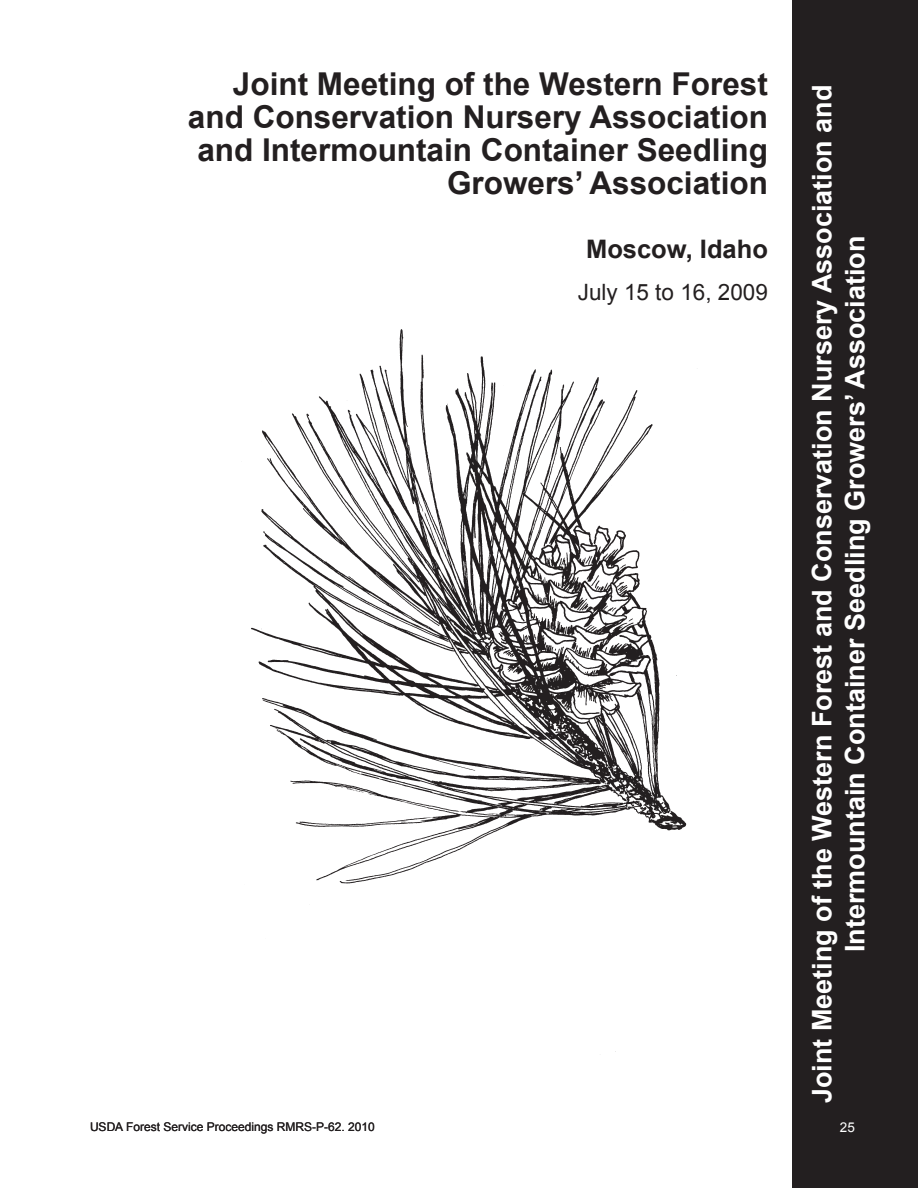
<style>
.page{position:relative;width:918px;height:1188px;background:#fff}
.page>*{position:absolute;margin:0;border:0;box-sizing:border-box;transform-origin:0 0}
.t1{font:700 31.5px/33px "Arial";color:#231f20;text-align:right}
.t2{font:700 27px/33px "Arial";color:#fff;text-align:center}
.t3{font:700 25.5px "Arial";color:#231f20}
.t4{font:22.5px "Arial";color:#231f20}
.t5{font:13.5px "Arial";color:#fff}
.t6{font:12px "Arial";color:#231f20}
</style>
<div class="page">
<div style="left:792px;top:0;width:126px;height:1188px;background:#231f20"></div>
<img style="left:251px;top:329px;width:436px;height:723px">
<p class="t1" style="left:188px;top:67px;width:582px">Joint Meeting of the Western Forest and Conservation Nursery Association and Intermountain Container Seedling Growers’ Association</p>
<p class="t3" style="left:586px;top:235px;width:183px">Moscow, Idaho</p>
<p class="t4" style="left:578px;top:280px;width:192px">July 15 to 16, 2009</p>
<p class="t2" style="left:806px;top:1103px;width:1020px;rotate:-90deg">Joint Meeting of the Western Forest and Conservation Nursery Association and<br>Intermountain Container Seedling Growers’ Association</p>
<p class="t6" style="left:90px;top:1120px;width:286px">USDA Forest Service Proceedings RMRS-P-62. 2010</p>
<p class="t5" style="left:840px;top:1120px;width:17px">2 51</p>
</div>
